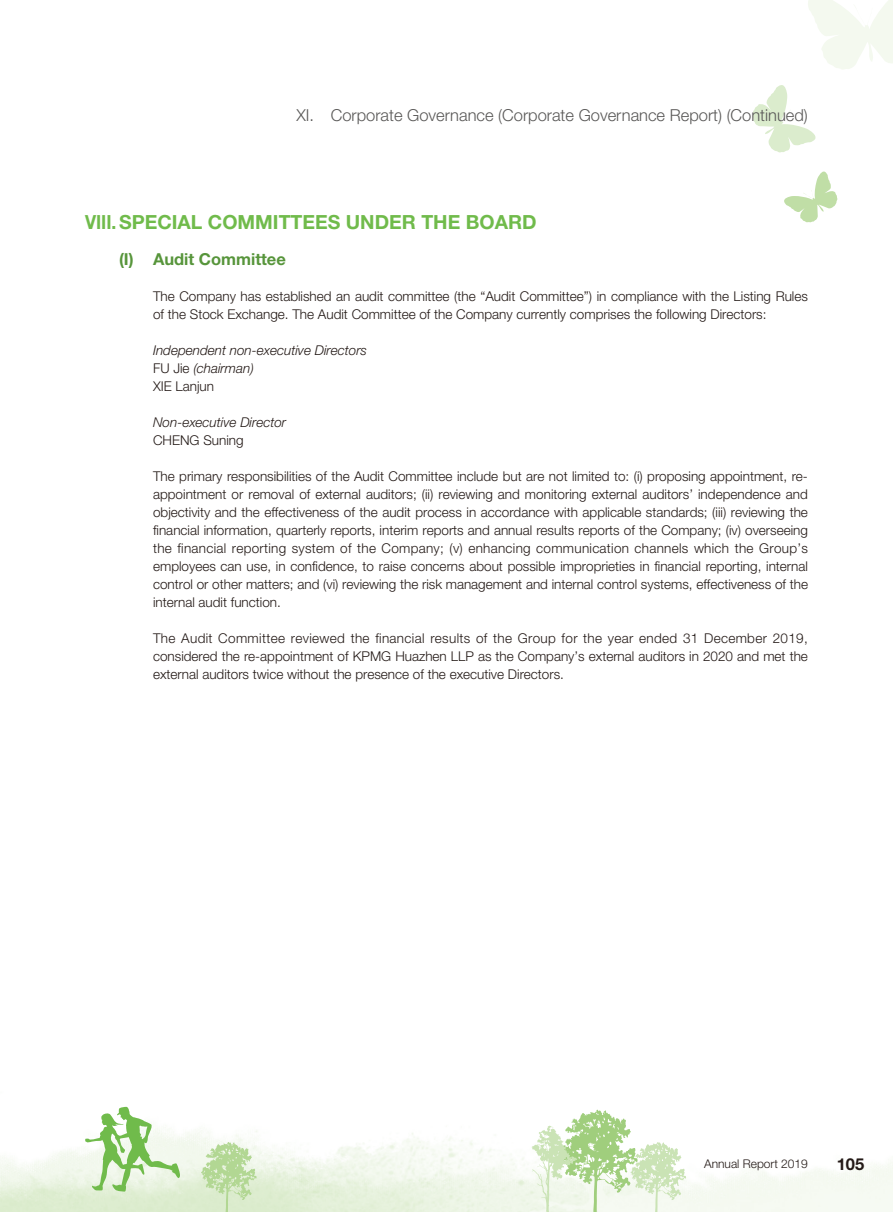
<style>
.page{position:relative;width:893px;height:1212px;background:#fff}
.page>*{position:absolute;margin:0;border:0;box-sizing:border-box;transform-origin:0 0}
.t1{font:700 19.5px "Helvetica Neue LT Std";color:#70bb4b;scale:.9 1}
.t2{font:300 16.5px "Helvetica Neue LT Std";color:#595857}
.t3{font:700 16.5px "Helvetica Neue LT Std";color:#57953b}
.t4{font:700 16.5px "Helvetica Neue LT Std";color:#231916}
.t5{font:300 13.5px/18px "Helvetica Neue LT Std";color:#231916;text-align:justify}
.t6{font:italic 300 13.5px/18px "Helvetica Neue LT Std";color:#231916}
.t7{font:300 12px "Helvetica Neue LT Std";color:#231916}
.s1{font-style:normal}
</style>
<div class="page">
<svg style="left:532px;top:1110px;width:154px;height:102px"></svg>
<svg style="left:808px;top:0;width:85px;height:70px"></svg>
<svg style="left:752px;top:85px;width:64px;height:67px"></svg>
<svg style="left:784px;top:172px;width:54px;height:50px"></svg>
<svg style="left:85px;top:1107px;width:95px;height:84px"></svg>
<svg style="left:201px;top:1142px;width:56px;height:70px;background:#cee5bb"></svg>
<p class="t2" style="left:296px;top:110px;width:513px">XI. Corporate Governance (Corporate Governance Report) (Continued)</p>
<p class="t1" style="left:85px;top:215px;width:503px">VIII. SPECIAL COMMITTEES UNDER THE BOARD</p>
<p class="t3" style="left:119px;top:253px;width:168px">(I) Audit Committee</p>
<p class="t5" style="left:153px;top:289px;width:656px">The Company has established an audit committee (the “Audit Committee”) in compliance with the Listing Rules of the Stock Exchange. The Audit Committee of the Company currently comprises the following Directors:</p>
<p class="t6" style="left:153px;top:343px;width:216px">Independent non-executive Directors<br><span class="s1">FU Jie</span> (chairman)<br><span class="s1">XIE Lanjun</span></p>
<p class="t6" style="left:153px;top:415px;width:135px">Non-executive Director<br><span class="s1">CHENG Suning</span></p>
<p class="t5" style="left:153px;top:469px;width:656px">The primary responsibilities of the Audit Committee include but are not limited to: (i) proposing appointment, re&shy;appointment or removal of external auditors; (ii) reviewing and monitoring external auditors’ independence and objectivity and the effectiveness of the audit process in accordance with applicable standards; (iii) reviewing the financial information, quarterly reports, interim reports and annual results reports of the Company; (iv) overseeing the financial reporting system of the Company; (v) enhancing communication channels which the Group’s employees can use, in confidence, to raise concerns about possible improprieties in financial reporting, internal control or other matters; and (vi) reviewing the risk management and internal control systems, effectiveness of the internal audit function.</p>
<p class="t5" style="left:153px;top:631px;width:656px">The Audit Committee reviewed the financial results of the Group for the year ended 31 December 2019, considered the re-appointment of KPMG Huazhen LLP as the Company’s external auditors in 2020 and met the external auditors twice without the presence of the executive Directors.</p>
<p class="t7" style="left:704px;top:1159px;width:105px">Annual Report 2019</p>
<p class="t4" style="left:837px;top:1158px;width:29px">105</p>
</div>
